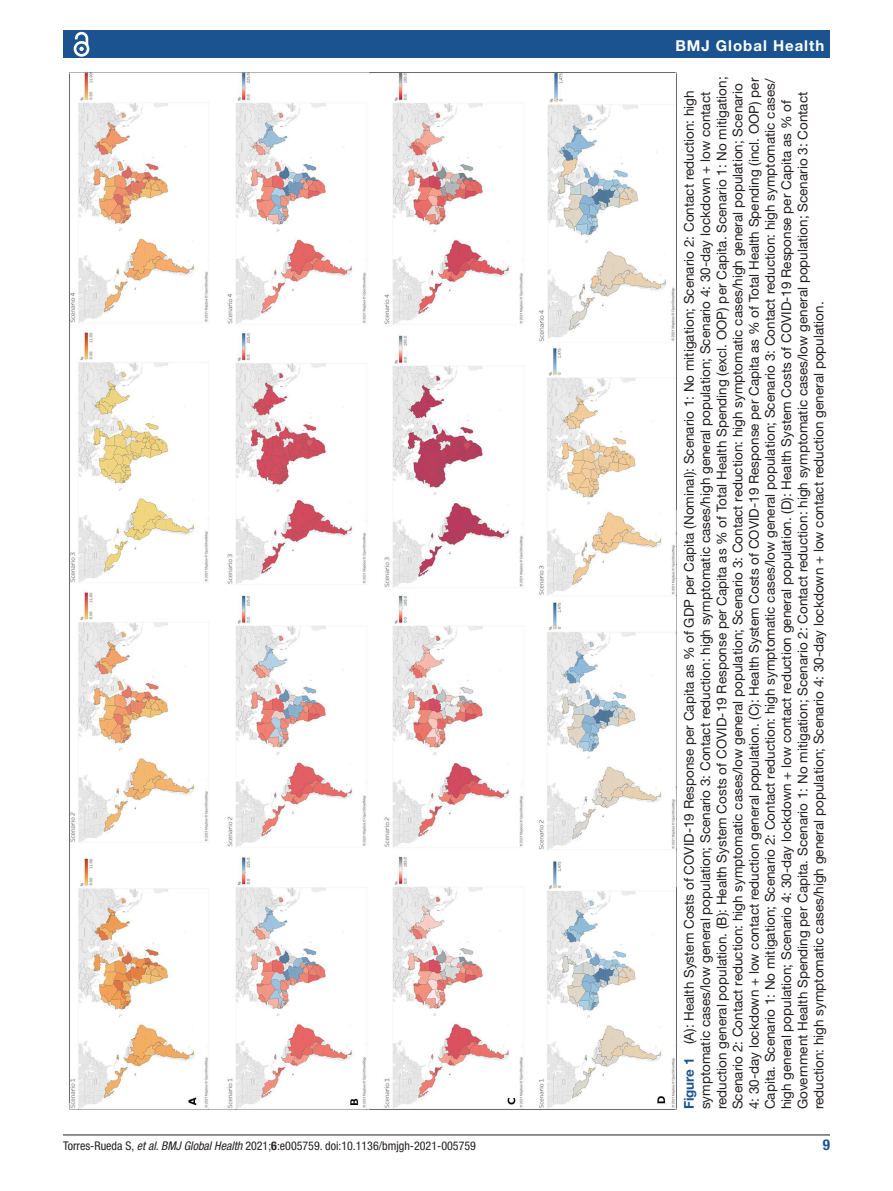
<style>
.page{position:relative;width:893px;height:1191px;background:#fff}
.page>*{position:absolute;margin:0;border:0;box-sizing:border-box;transform-origin:0 0}
.t1{font:700 15px "Helvetica Neue LT Std";letter-spacing:.065em;color:#fff}
.t2{font:700 condensed 15px "Helvetica Neue LT Std";color:#1b5391}
.t3{font:13.5px/16.2px "Helvetica Neue LT Std";color:#231f20}
.t4{font:condensed 12px "Helvetica Neue LT Std";color:#231f20}
.s1{font-weight:700;color:#1b5391}
.s2{font-style:italic}
.s3{font-weight:700}
</style>
<div class="page">
<hr style="left:63px;top:1134px;width:767px;height:1px;background:#231f20">
<div style="left:63px;top:31px;width:767px;height:27px;background:#1b5391"></div>
<svg style="left:73px;top:31px;width:17px;height:26px"></svg>
<img style="left:70px;top:73px;width:606px;height:1036px">
<p class="t1" style="left:675px;top:36px;width:150px">BMJ Global Health</p>
<p class="t3" style="left:681px;top:1109px;width:1034px;rotate:-90deg"><span class="s1">Figure 1</span> (A): Health System Costs of COVID-19 Response per Capita as % of GDP per Capita (Nominal): Scenario 1: No mitigation; Scenario 2: Contact reduction: high symptomatic cases/low general population; Scenario 3: Contact reduction: high symptomatic cases/high general population; Scenario 4: 30-day lockdown + low contact reduction general population. (B): Health System Costs of COVID-19 Response per Capita as % of Total Health Spending (excl. OOP) per Capita. Scenario 1: No mitigation; Scenario 2: Contact reduction: high symptomatic cases/low general population; Scenario 3: Contact reduction: high symptomatic cases/high general population; Scenario 4: 30-day lockdown + low contact reduction general population. (C): Health System Costs of COVID-19 Response per Capita as % of Total Health Spending (incl. OOP) per Capita. Scenario 1: No mitigation; Scenario 2: Contact reduction: high symptomatic cases/low general population; Scenario 3: Contact reduction: high symptomatic cases/ high general population; Scenario 4: 30-day lockdown + low contact reduction general population. (D): Health System Costs of COVID-19 Response per Capita as % of Government Health Spending per Capita. Scenario 1: No mitigation; Scenario 2: Contact reduction: high symptomatic cases/low general population; Scenario 3: Contact reduction: high symptomatic cases/high general population; Scenario 4: 30-day lockdown + low contact reduction general population.</p>
<p class="t4" style="left:63px;top:1138px;width:414px">Torres-Rueda S, <span class="s2">et al</span>. <span class="s2">BMJ Global Health</span> 2021;<span class="s3">6</span>:e005759. doi:10.1136/bmjgh-2021-005759</p>
<p class="t2" style="left:823px;top:1135px;width:9px">9</p>
</div>
